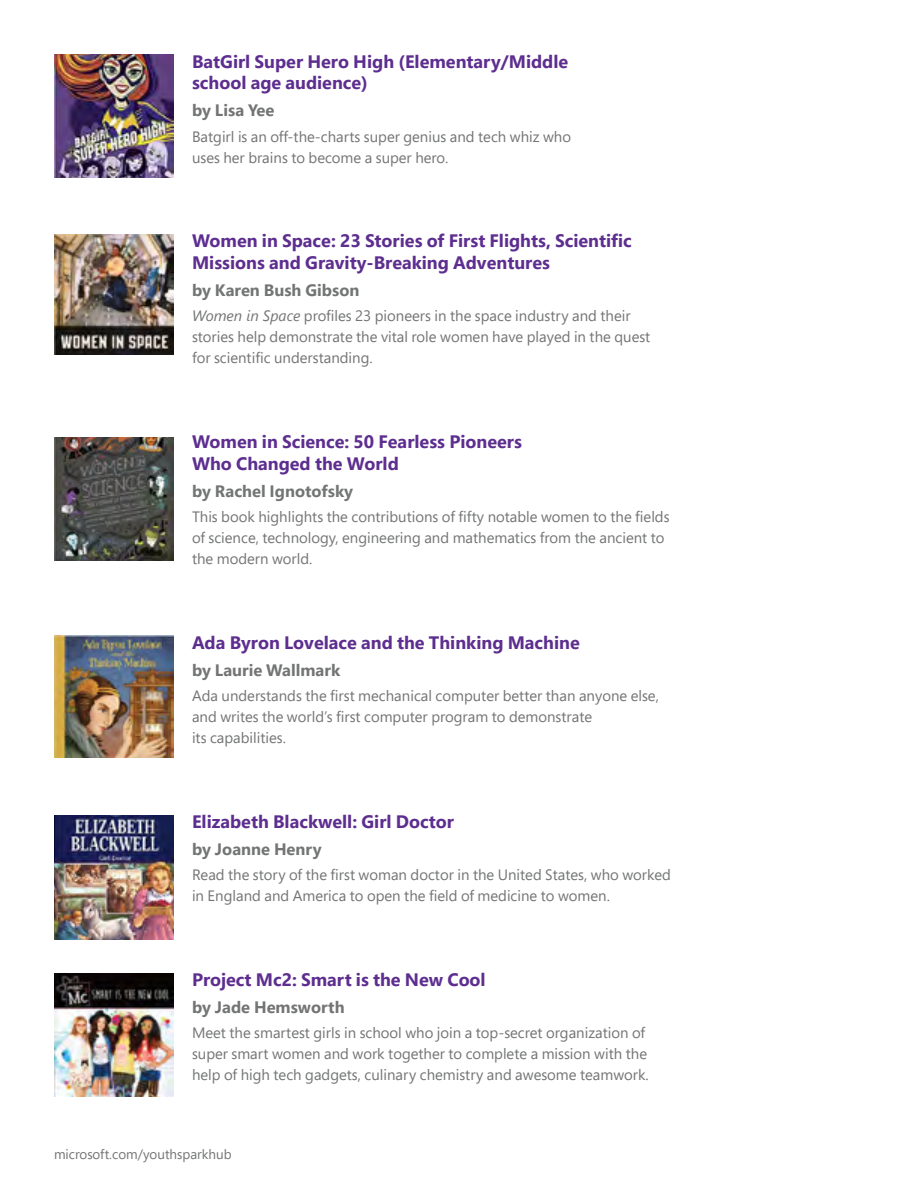
<style>
.page{position:relative;width:918px;height:1188px;background:#fff}
.page>*{position:absolute;margin:0;border:0;box-sizing:border-box;transform-origin:0 0}
.t1{font:700 18px/21.6px "Segoe Pro";color:#5d2e8f}
.t2{font:700 16.5px "Segoe Pro";color:#737474}
.t3{font:15px/21px "Segoe Pro";color:#737474}
.t4{font:13.5px "Segoe Pro";color:#737474}
.s1{font-family:"Segoe UI";font-style:italic}
</style>
<div class="page">
<img style="left:54px;top:54px;width:120px;height:123px">
<img style="left:54px;top:437px;width:120px;height:123px">
<img style="left:54px;top:235px;width:120px;height:119px">
<img style="left:54px;top:636px;width:120px;height:121px">
<img style="left:54px;top:816px;width:120px;height:123px">
<img style="left:54px;top:974px;width:120px;height:123px">
<p class="t1" style="left:192px;top:50px;width:378px">BatGirl Super Hero High (Elementary/Middle school age audience)</p>
<p class="t2" style="left:192px;top:99px;width:84px">by Lisa Yee</p>
<p class="t3" style="left:192px;top:125px;width:381px">Batgirl is an off-the-charts super genius and tech whiz who uses her brains to become a super hero.</p>
<p class="t1" style="left:192px;top:230px;width:441px">Women in Space: 23 Stories of First Flights, Scientific<br>Missions and Gravity-Breaking Adventures</p>
<p class="t2" style="left:192px;top:278px;width:169px">by Karen Bush Gibson</p>
<p class="t3" style="left:192px;top:305px;width:460px"><span class="s1">Women in Space</span> profiles 23 pioneers in the space industry and their stories help demonstrate the vital role women have played in the quest for scientific understanding.</p>
<p class="t1" style="left:192px;top:430px;width:332px">Women in Science: 50 Fearless Pioneers<br>Who Changed the World</p>
<p class="t2" style="left:192px;top:479px;width:163px">by Rachel Ignotofsky</p>
<p class="t3" style="left:192px;top:506px;width:479px">This book highlights the contributions of fifty notable women to the fields of science, technology, engineering and mathematics from the ancient to the modern world.</p>
<p class="t1" style="left:192px;top:631px;width:389px">Ada Byron Lovelace and the Thinking Machine</p>
<p class="t2" style="left:192px;top:658px;width:150px">by Laurie Wallmark</p>
<p class="t3" style="left:192px;top:685px;width:468px">Ada understands the first mechanical computer better than anyone else, and writes the world’s first computer program to demonstrate<br>its capabilities.</p>
<p class="t1" style="left:192px;top:810px;width:263px">Elizabeth Blackwell: Girl Doctor</p>
<p class="t2" style="left:192px;top:837px;width:131px">by Joanne Henry</p>
<p class="t3" style="left:192px;top:864px;width:481px">Read the story of the first woman doctor in the United States, who worked in England and America to open the field of medicine to women.</p>
<p class="t1" style="left:192px;top:968px;width:295px">Project Mc2: Smart is the New Cool</p>
<p class="t2" style="left:192px;top:995px;width:154px">by Jade Hemsworth</p>
<p class="t3" style="left:192px;top:1022px;width:458px">Meet the smartest girls in school who join a top-secret organization of super smart women and work together to complete a mission with the help of high tech gadgets, culinary chemistry and awesome teamwork.</p>
<p class="t4" style="left:54px;top:1145px;width:179px">microsoft.com/youthsparkhub</p>
</div>
